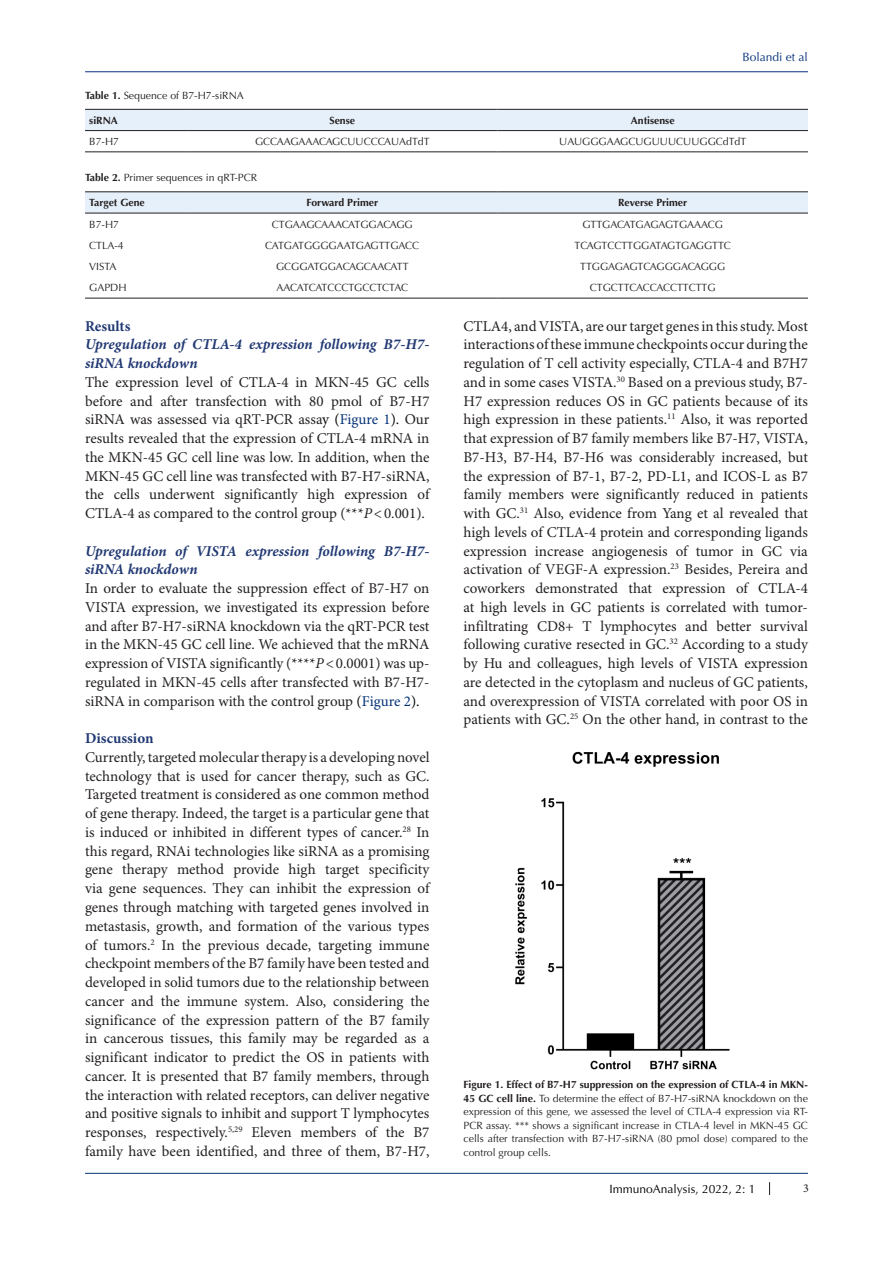
<style>
.page{position:relative;width:893px;height:1263px;background:#fff}
.page>*{position:absolute;margin:0;border:0;box-sizing:border-box;transform-origin:0 0}
.t1{font:15px/18.8px "Minion Pro";color:#231f20;text-align:justify}
.t2{font:italic 700 15px/18.8px "Minion Pro";letter-spacing:-.005em;color:#213973}
.t3{font:700 15px "Minion Pro";color:#213973}
.t4{font:12px "Optima LT Std";color:#000}
.t5{font:12px "Optima LT Std";color:#053278}
.t6{font:12px "Minion Pro";color:#231f20}
.t7{font:10.5px/13.5px "Optima LT Std";color:#231f20;text-align:justify}
.t8{font:700 10.5px "Optima LT Std";color:#231f20}
.s1{font-weight:700}
.s2{color:#040503}
.s3{color:#053278}
.s4{font-style:italic}
.s5{color:#150000}
</style>
<div class="page">
<hr style="left:85px;top:71px;width:723px;height:1px;background:#053278">
<hr style="left:85px;top:1173px;width:723px;height:1px;background:#053278">
<svg style="left:769px;top:1182px;width:1px;height:13px"></svg>
<div style="left:85px;top:110px;width:723px;height:20px;background:#e6f0fa"></div>
<hr style="left:85px;top:109px;width:102px;height:1px;background:#231f20">
<hr style="left:187px;top:109px;width:310px;height:1px;background:#231f20">
<hr style="left:497px;top:109px;width:311px;height:1px;background:#231f20">
<hr style="left:85px;top:130px;width:102px;height:1px;background:#231f20">
<hr style="left:187px;top:130px;width:310px;height:1px;background:#231f20">
<hr style="left:497px;top:130px;width:311px;height:1px;background:#231f20">
<hr style="left:85px;top:151px;width:102px;height:1px;background:#231f20">
<hr style="left:187px;top:151px;width:310px;height:1px;background:#231f20">
<hr style="left:497px;top:151px;width:311px;height:1px;background:#231f20">
<svg style="left:85px;top:192px;width:723px;height:21px;background:#dfe8f2"></svg>
<hr style="left:85px;top:191px;width:102px;height:1px;background:#231f20">
<hr style="left:187px;top:191px;width:310px;height:1px;background:#231f20">
<hr style="left:497px;top:191px;width:311px;height:1px;background:#231f20">
<hr style="left:85px;top:213px;width:102px;height:1px;background:#231f20">
<hr style="left:187px;top:213px;width:310px;height:1px;background:#231f20">
<hr style="left:497px;top:213px;width:311px;height:1px;background:#231f20">
<hr style="left:85px;top:298px;width:102px;height:1px;background:#231f20">
<hr style="left:187px;top:298px;width:310px;height:1px;background:#231f20">
<hr style="left:497px;top:298px;width:311px;height:1px;background:#231f20">
<img style="left:515px;top:751px;width:215px;height:319px">
<p class="t5" style="left:743px;top:50px;width:67px">Bolandi et al</p>
<p class="t7" style="left:85px;top:89px;width:160px"><span class="s1">Table 1.</span> Sequence of B7-H7-siRNA</p>
<p class="t8" style="left:89px;top:114px;width:30px">siRNA</p>
<p class="t8" style="left:329px;top:114px;width:27px">Sense</p>
<p class="t8" style="left:631px;top:114px;width:45px">Antisense</p>
<p class="t7" style="left:89px;top:135px;width:31px">B7-H7</p>
<p class="t7" style="left:255px;top:135px;width:176px">GCCAAGAAACAGCUUCCCAUAdTdT</p>
<p class="t7" style="left:559px;top:135px;width:189px">UAUGGGAAGCUGUUUCUUGGCdTdT</p>
<p class="t7" style="left:85px;top:171px;width:174px"><span class="s1">Table 2.</span> Primer sequences in qRT-PCR</p>
<p class="t8" style="left:89px;top:197px;width:57px">Target Gene</p>
<p class="t8" style="left:306px;top:197px;width:73px">Forward Primer</p>
<p class="t8" style="left:618px;top:197px;width:71px">Reverse Primer</p>
<p class="t7" style="left:89px;top:218px;width:31px">B7-H7</p>
<p class="t7" style="left:272px;top:218px;width:142px">CTGAAGCAAACATGGACAGG</p>
<p class="t7" style="left:582px;top:218px;width:142px">GTTGACATGAGAGTGAAACG</p>
<p class="t7" style="left:89px;top:239px;width:36px">CTLA-4</p>
<p class="t7" style="left:265px;top:239px;width:155px">CATGATGGGGAATGAGTTGACC</p>
<p class="t7" style="left:574px;top:239px;width:158px">TCAGTCCTTGGATAGTGAGGTTC</p>
<p class="t7" style="left:89px;top:260px;width:29px">VISTA</p>
<p class="t7" style="left:276px;top:260px;width:134px">GCGGATGGACAGCAACATT</p>
<p class="t7" style="left:580px;top:260px;width:147px">TTGGAGAGTCAGGGACAGGG</p>
<p class="t7" style="left:89px;top:281px;width:39px">GAPDH</p>
<p class="t7" style="left:277px;top:281px;width:133px">AACATCATCCCTGCCTCTAC</p>
<p class="t7" style="left:590px;top:281px;width:127px">CTGCTTCACCACCTTCTTG</p>
<p class="t3" style="left:85px;top:315px;width:47px">Results</p>
<p class="t2" style="left:85px;top:335px;width:346px">Upregulation of CTLA-4 expression following B7-H7- siRNA knockdown</p>
<p class="t1" style="left:85px;top:373px;width:346px">The expression level of CTLA-4 in MKN-45 GC cells before and after transfection with 80 pmol of B7-H7 siRNA was assessed via qRT-PCR assa<span class="s2">y (</span><span class="s3">Figure 1</span><span class="s2">).</span> Our results revealed that the expression of CTLA-4 mRNA in the MKN-45 GC cell line was low. In addition, when the MKN-45 GC cell line was transfected with B7-H7-siRNA, the cells underwent significantly high expression of CTLA-4 as compared to the control group (***<span class="s4">P</span>&lt;0.001).</p>
<p class="t2" style="left:85px;top:541px;width:346px">Upregulation of VISTA expression following B7-H7- siRNA knockdown</p>
<p class="t1" style="left:85px;top:580px;width:346px">In order to evaluate the suppression effect of B7-H7 on VISTA expression, we investigated its expression before and after B7-H7-siRNA knockdown via the qRT-PCR test in the MKN-45 GC cell line. We achieved that the mRNA expression of VISTA significantly (****<span class="s4">P</span>&lt;0.0001) was up&shy;regulated in MKN-45 cells after transfected with B7-H7- siRNA in comparison with the control group <span class="s2">(</span><span class="s3">Figure 2</span><span class="s2">).</span></p>
<p class="t3" style="left:85px;top:728px;width:70px">Discussion</p>
<p class="t1" style="left:85px;top:748px;width:346px">Currently, targeted molecular therapy is a developing novel technology that is used for cancer therapy, such as GC.<br>Targeted treatment is considered as one common method of gene therapy. Indeed, the target is a particular gene that is induced or inhibited in different types of cancer.<sup>28</sup> In this regard, RNAi technologies like siRNA as a promising gene therapy method provide high target specificity via gene sequences. They can inhibit the expression of genes through matching with targeted genes involved in metastasis, growth, and formation of the various types of tumors.<sup>2</sup> In the previous decade, targeting immune checkpoint members of the B7 family have been tested and developed in solid tumors due to the relationship between cancer and the immune system. Also, considering the significance of the expression pattern of the B7 family in cancerous tissues, this family may be regarded as a significant indicator to predict the OS in patients with cancer. It is presented that B7 family members, through the interaction with related receptors, can deliver negative and positive signals to inhibit and support T lymphocytes responses, respectively.<sup>5,29</sup> Eleven members of the B7 family have been identified, and three of them, B7-H7,</p>
<p class="t1" style="left:463px;top:317px;width:346px">CTLA4, and VISTA, are our target genes in this study. Most interactions of these immune checkpoints occur during the regulation of T cell activity especially, CTLA-4 and B7H7 and in some cases VISTA.<sup>30</sup> Based on a previous study, B7- H7 expression reduces OS in GC patients because of its high expression in these patients.<sup>11</sup> Also, it was reported that expression of B7 family members like B7-H7, VISTA, B7-H3, B7-H4, B7-H6 was considerably increased, but the expression of B7-1, B7-2, PD-L1, and ICOS-L as B7 family members were significantly reduced in patients with GC.<sup>31</sup> Also, evidence from Yang et al revealed that high levels of CTLA-4 protein and corresponding ligands expression increase angiogenesis of tumor in GC via activation of VEGF-A expression.<sup>23</sup> Besides, Pereira and coworkers demonstrated that expression of CTLA-4 at high levels in GC patients is correlated with tumor&shy;infiltrating CD8+ T lymphocytes and better survival following curative resected in GC.<sup>32</sup> According to a study by Hu and colleagues, high levels of VISTA expression are detected in the cytoplasm and nucleus of GC patients, and overexpression of VISTA correlated with poor OS in patients with GC.<sup>25</sup> On the other hand, in contrast to the</p>
<p class="t7" style="left:463px;top:1078px;width:346px"><span class="s1">Figure 1. Effect of B7-H7 suppression on the expression of CTLA-4 in MKN-45 GC cell line.</span> To determine the effect of B7-H7-siRNA knockdown on the expression of this gene, we assessed the level of CTLA-4 expression via RT-PCR assay. *** shows a significant increase in CTLA-4 level in MKN-45 GC cells after transfection with B7-H7-siRNA (80 pmol dose) compared to the control group cells.</p>
<p class="t4" style="left:609px;top:1181px;width:148px">ImmunoAnalysis<span class="s5">,</span> 2022, 2: 1</p>
<p class="t6" style="left:803px;top:1181px;width:7px">3</p>
</div>
